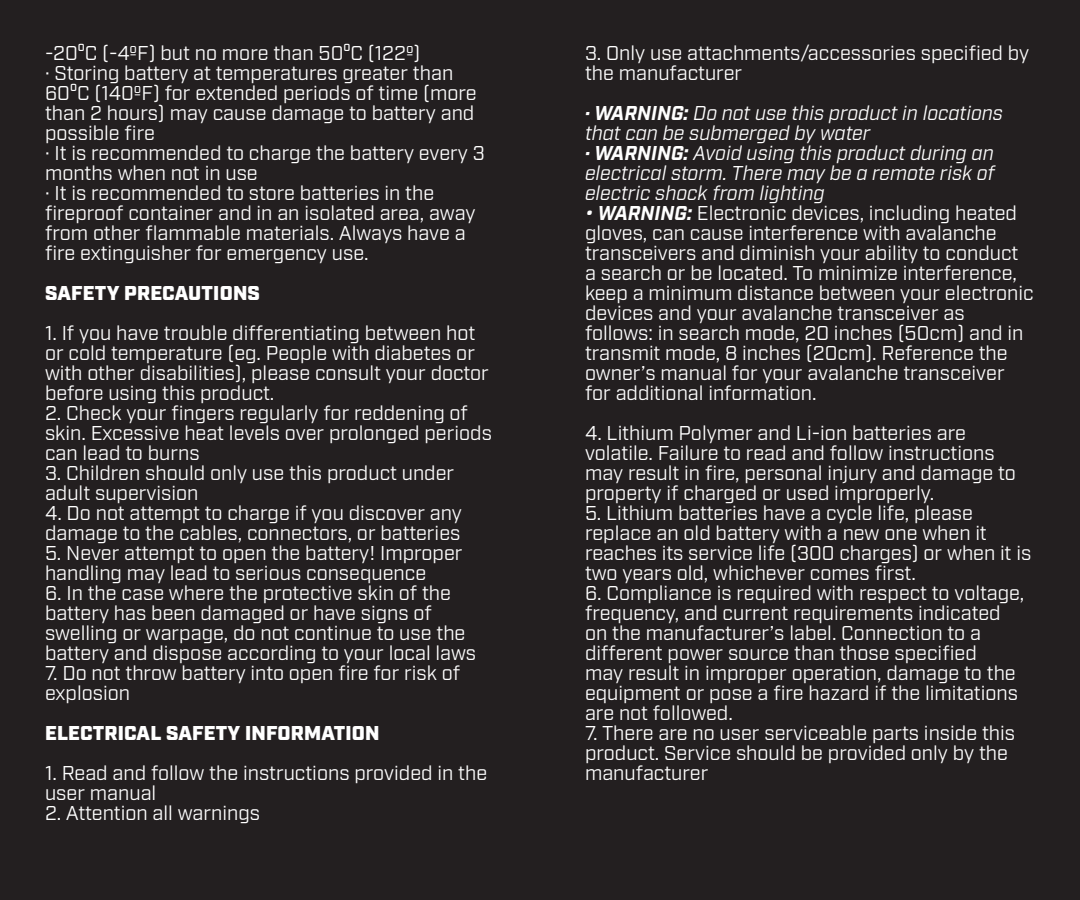
<style>
.page{position:relative;width:1080px;height:900px;background:#fff}
.page>*{position:absolute;margin:0;border:0;box-sizing:border-box;transform-origin:0 0}
.t1{font:20px/20px "Industry";color:#fff}
.t2{font:italic 20px/20px "Industry";color:#fff}
.t3{font:900 20px "Industry";letter-spacing:.01em;color:#fff}
.s1{font-weight:700}
.s2{font-weight:700;font-style:italic}
</style>
<div class="page">
<div style="left:0;top:0;width:585px;height:900px;background:#231f20"></div>
<div style="left:495px;top:0;width:585px;height:900px;background:#231f20"></div>
<p class="t1" style="left:45px;top:43px;width:441px">-20⁰C (-4ºF) but no more than 50⁰C (122º)<br>· Storing battery at temperatures greater than 60⁰C (140ºF) for extended periods of time (more than 2 hours) may cause damage to battery and possible fire<br>· It is recommended to charge the battery every 3 months when not in use<br>· It is recommended to store batteries in the fireproof container and in an isolated area, away from other flammable materials. Always have a fire extinguisher for emergency use.</p>
<p class="t3" style="left:45px;top:281px;width:216px">SAFETY PRECAUTIONS</p>
<p class="t1" style="left:45px;top:323px;width:445px">1. If you have trouble differentiating between hot or cold temperature (eg. People with diabetes or with other disabilities), please consult your doctor before using this product.</p>
<p class="t1" style="left:45px;top:403px;width:448px">2. Check your fingers regularly for reddening of skin. Excessive heat levels over prolonged periods can lead to burns</p>
<p class="t1" style="left:45px;top:463px;width:411px">3. Children should only use this product under adult supervision</p>
<p class="t1" style="left:45px;top:503px;width:419px">4. Do not attempt to charge if you discover any damage to the cables, connectors, or batteries</p>
<p class="t1" style="left:45px;top:543px;width:419px">5. Never attempt to open the battery! Improper handling may lead to serious consequence</p>
<p class="t1" style="left:45px;top:583px;width:433px">6. In the case where the protective skin of the battery has been damaged or have signs of swelling or warpage, do not continue to use the battery and dispose according to your local laws</p>
<p class="t1" style="left:45px;top:663px;width:417px">7. Do not throw battery into open fire for risk of explosion</p>
<p class="t3" style="left:45px;top:721px;width:336px">ELECTRICAL SAFETY INFORMATION</p>
<p class="t1" style="left:45px;top:763px;width:444px">1. Read and follow the instructions provided in the user manual</p>
<p class="t1" style="left:45px;top:803px;width:217px">2. Attention all warnings</p>
<p class="t1" style="left:585px;top:43px;width:446px">3. Only use attachments/accessories specified by the manufacturer</p>
<p class="t2" style="left:585px;top:103px;width:420px"><span class="s1">· WARNING:</span> Do not use this product in locations that can be submerged by water<br><span class="s1">· WARNING:</span> Avoid using this product during an electrical storm. There may be a remote risk of electric shock from lighting</p>
<p class="t1" style="left:585px;top:203px;width:450px"><span class="s2">• WARNING:</span> Electronic devices, including heated gloves, can cause interference with avalanche transceivers and diminish your ability to conduct a search or be located. To minimize interference, keep a minimum distance between your electronic devices and your avalanche transceiver as follows: in search mode, 20 inches (50cm) and in transmit mode, 8 inches (20cm). Reference the owner’s manual for your avalanche transceiver for additional information.</p>
<p class="t1" style="left:585px;top:423px;width:432px">4. Lithium Polymer and Li-ion batteries are volatile. Failure to read and follow instructions may result in fire, personal injury and damage to property if charged or used improperly.</p>
<p class="t1" style="left:585px;top:503px;width:448px">5. Lithium batteries have a cycle life, please replace an old battery with a new one when it reaches its service life (300 charges) or when it is two years old, whichever comes first.</p>
<p class="t1" style="left:585px;top:583px;width:441px">6. Compliance is required with respect to voltage, frequency, and current requirements indicated on the manufacturer’s label. Connection to a different power source than those specified<br>may result in improper operation, damage to the equipment or pose a fire hazard if the limitations are not followed.</p>
<p class="t1" style="left:585px;top:723px;width:432px">7. There are no user serviceable parts inside this product. Service should be provided only by the manufacturer</p>
</div>
